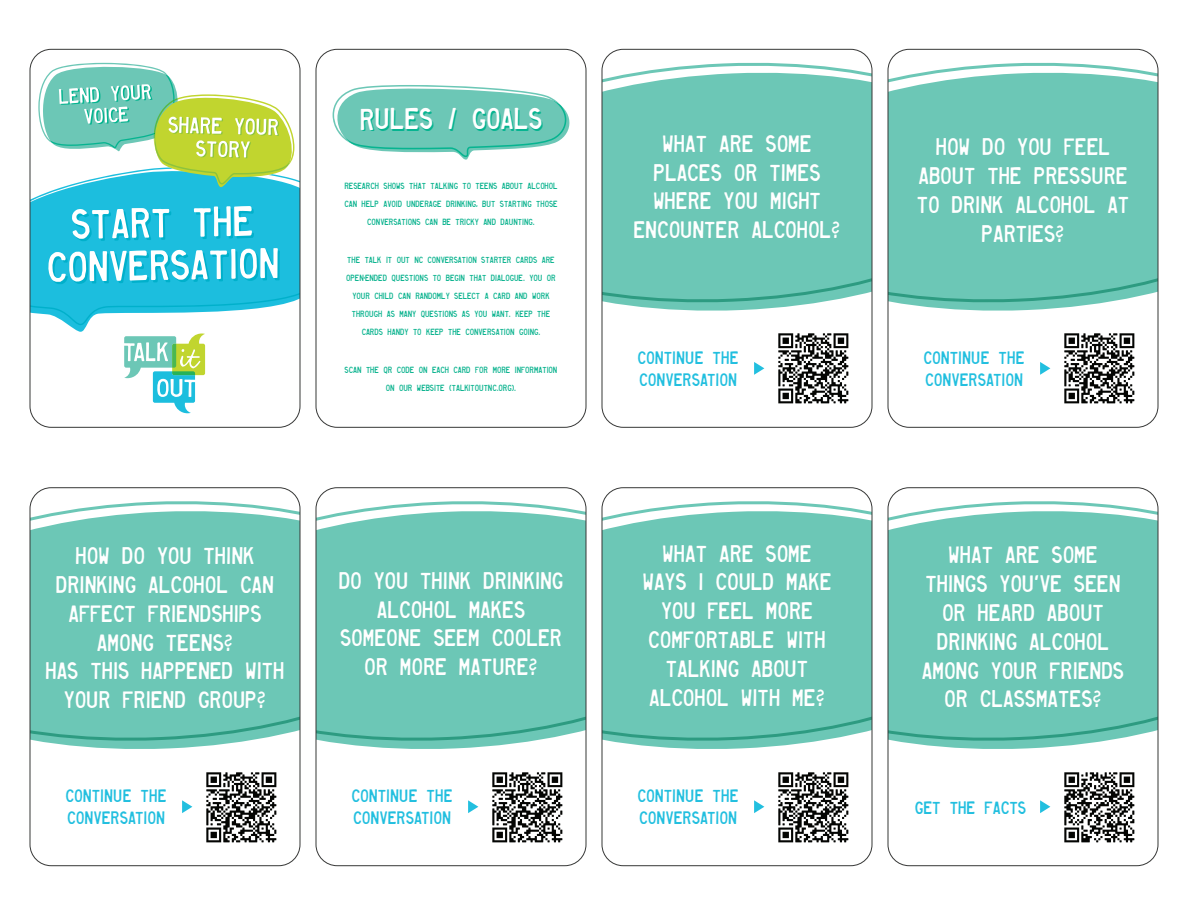
<style>
.page{position:relative;width:1188px;height:918px;background:#fff}
.page>*{position:absolute;margin:0;border:0;box-sizing:border-box;transform-origin:0 0}
.t1{font:30px "Heavy Equipment";color:#fff}
.t2{font:24px/28.8px "Heavy Equipment";color:#fff;text-align:center}
.t3{font:18px/21.6px "Heavy Equipment";letter-spacing:.005em;color:#22bfdf}
.t4{font:9px/18px "Heavy Equipment";color:#0eb490;text-align:center}
</style>
<div class="page">
<svg style="left:124px;top:333px;width:81px;height:80px"></svg>
<svg style="left:30px;top:63px;width:270px;height:262px"></svg>
<div style="left:30px;top:49px;width:270px;height:379px;border:1px solid #373837;border-radius:21px"></div>
<svg style="left:332px;top:85px;width:238px;height:75px"></svg>
<div style="left:362px;top:110px;width:181px;height:22px;background:#6cc7b6"></div>
<div style="left:316px;top:49px;width:270px;height:379px;border:1px solid #373837;border-radius:21px"></div>
<svg style="left:754px;top:362px;width:10px;height:13px"></svg>
<svg style="left:642px;top:307px;width:141px;height:4px"></svg>
<svg style="left:602px;top:58px;width:270px;height:249px;background:#76caba"></svg>
<img style="left:778px;top:333px;width:71px;height:71px">
<div style="left:602px;top:49px;width:270px;height:379px;border:1px solid #373837;border-radius:21px"></div>
<svg style="left:1040px;top:362px;width:10px;height:13px"></svg>
<svg style="left:928px;top:307px;width:141px;height:4px"></svg>
<svg style="left:888px;top:58px;width:270px;height:249px;background:#76caba"></svg>
<img style="left:1064px;top:333px;width:71px;height:71px">
<div style="left:888px;top:49px;width:270px;height:379px;border:1px solid #373837;border-radius:21px"></div>
<svg style="left:182px;top:800px;width:10px;height:13px"></svg>
<svg style="left:67px;top:745px;width:148px;height:4px"></svg>
<svg style="left:30px;top:497px;width:270px;height:248px;background:#76caba"></svg>
<img style="left:206px;top:772px;width:71px;height:71px">
<div style="left:30px;top:487px;width:270px;height:379px;border:1px solid #373837;border-radius:21px"></div>
<svg style="left:468px;top:800px;width:10px;height:13px"></svg>
<svg style="left:353px;top:745px;width:148px;height:4px"></svg>
<svg style="left:316px;top:497px;width:270px;height:248px;background:#76caba"></svg>
<img style="left:492px;top:772px;width:71px;height:71px">
<div style="left:316px;top:487px;width:270px;height:379px;border:1px solid #373837;border-radius:21px"></div>
<svg style="left:754px;top:800px;width:10px;height:13px"></svg>
<svg style="left:639px;top:745px;width:148px;height:4px"></svg>
<svg style="left:602px;top:497px;width:270px;height:248px;background:#76caba"></svg>
<img style="left:778px;top:772px;width:71px;height:71px">
<div style="left:602px;top:487px;width:270px;height:379px;border:1px solid #373837;border-radius:21px"></div>
<svg style="left:1040px;top:800px;width:10px;height:13px"></svg>
<svg style="left:925px;top:745px;width:148px;height:4px"></svg>
<svg style="left:888px;top:497px;width:270px;height:248px;background:#76caba"></svg>
<img style="left:1064px;top:772px;width:71px;height:71px">
<div style="left:888px;top:487px;width:270px;height:379px;border:1px solid #373837;border-radius:21px"></div>
<p class="t1" style="left:359px;top:107px;width:184px">RULES / GOALS</p>
<p class="t4" style="left:344px;top:177px;width:215px">RESEARCH SHOWS THAT TALKING TO TEENS ABOUT ALCOHOL<br>CAN HELP AVOID UNDERAGE DRINKING, BUT STARTING THOSE<br>CONVERSATIONS CAN BE TRICKY AND DAUNTING.</p>
<p class="t4" style="left:346px;top:251px;width:211px">THE TALK IT OUT NC CONVERSATION STARTER CARDS ARE OPEN-ENDED QUESTIONS TO BEGIN THAT DIALOGUE. YOU OR YOUR CHILD CAN RANDOMLY SELECT A CARD AND WORK THROUGH AS MANY QUESTIONS AS YOU WANT. KEEP THE CARDS HANDY TO KEEP THE CONVERSATION GOING.</p>
<p class="t4" style="left:345px;top:362px;width:214px">SCAN THE QR CODE ON EACH CARD FOR MORE INFORMATION<br>ON OUR WEBSITE (TALKITOUTNC.ORG).</p>
<p class="t2" style="left:45px;top:543px;width:241px">HOW DO YOU THINK<br>DRINKING ALCOHOL CAN<br>AFFECT FRIENDSHIPS<br>AMONG TEENS?<br>HAS THIS HAPPENED WITH<br>YOUR FRIEND GROUP?</p>
<p class="t3" style="left:65px;top:786px;width:103px">CONTINUE THE<br>CONVERSATION</p>
<p class="t2" style="left:339px;top:567px;width:226px">DO YOU THINK DRINKING<br>ALCOHOL MAKES<br>SOMEONE SEEM COOLER<br>OR MORE MATURE?</p>
<p class="t3" style="left:351px;top:786px;width:103px">CONTINUE THE<br>CONVERSATION</p>
<p class="t2" style="left:633px;top:130px;width:209px">WHAT ARE SOME<br>PLACES OR TIMES<br>WHERE YOU MIGHT<br>ENCOUNTER ALCOHOL?</p>
<p class="t3" style="left:637px;top:348px;width:103px">CONTINUE THE<br>CONVERSATION</p>
<p class="t2" style="left:642px;top:540px;width:191px">WHAT ARE SOME<br>WAYS I COULD MAKE<br>YOU FEEL MORE<br>COMFORTABLE WITH<br>TALKING ABOUT<br>ALCOHOL WITH ME?</p>
<p class="t3" style="left:637px;top:786px;width:103px">CONTINUE THE<br>CONVERSATION</p>
<p class="t2" style="left:917px;top:134px;width:214px">HOW DO YOU FEEL<br>ABOUT THE PRESSURE<br>TO DRINK ALCOHOL AT<br>PARTIES?</p>
<p class="t3" style="left:923px;top:348px;width:103px">CONTINUE THE<br>CONVERSATION</p>
<p class="t2" style="left:922px;top:542px;width:204px">WHAT ARE SOME<br>THINGS YOU’VE SEEN<br>OR HEARD ABOUT<br>DRINKING ALCOHOL<br>AMONG YOUR FRIENDS<br>OR CLASSMATES?</p>
<p class="t3" style="left:915px;top:798px;width:113px">GET THE FACTS</p>
</div>
